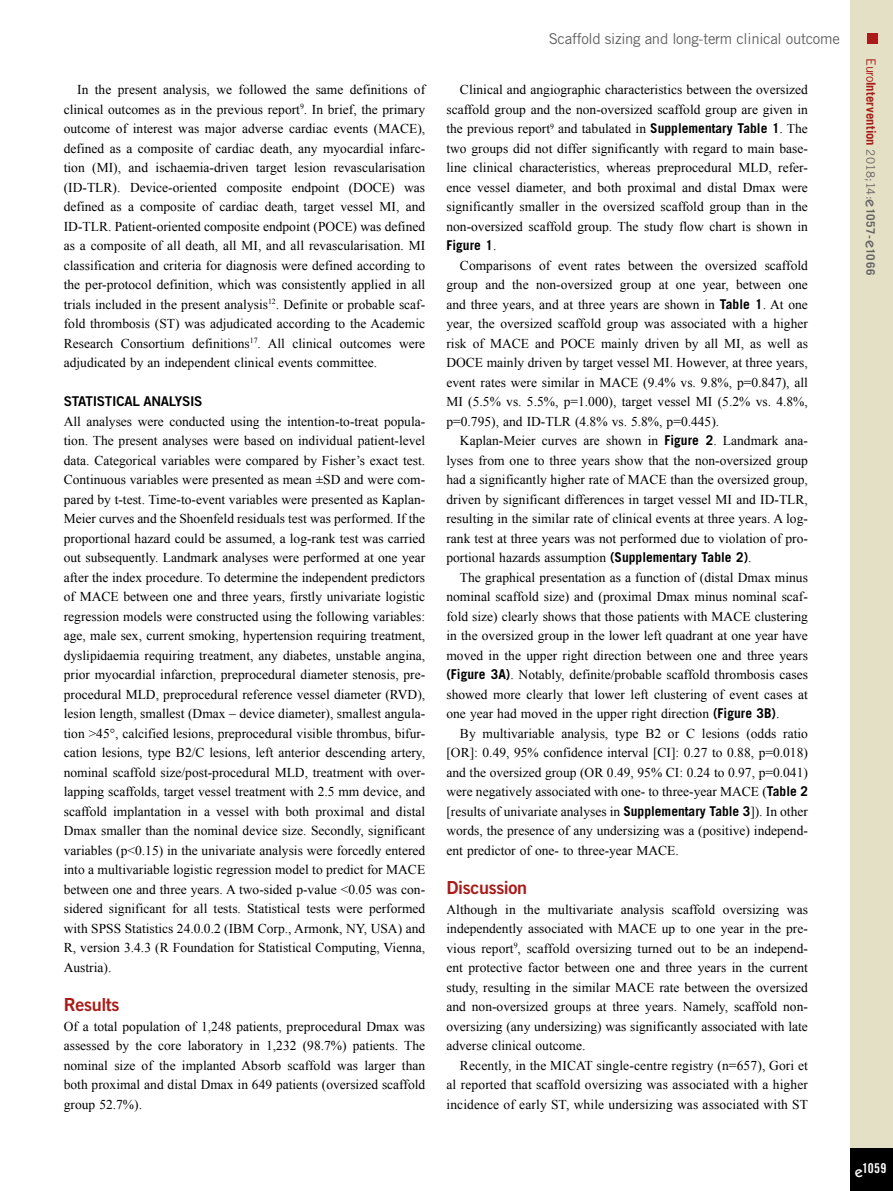
<style>
.page{position:relative;width:893px;height:1191px;background:#fff}
.page>*{position:absolute;margin:0;border:0;box-sizing:border-box;transform-origin:0 0}
.t1{font:18px "Trade Gothic LT Std Bd 2";letter-spacing:-.02em;color:#a91b18}
.t2{font:15px "Trade Gothic LT Std";letter-spacing:-.02em;color:#646363}
.t3{font:13.5px/19.5px "Times New Roman";color:#000;text-align:justify}
.t4{font:13.5px "Trade Gothic LT Std Bd 2";letter-spacing:-.02em;color:#000}
.t5{font:700 13.5px "Trade Gothic LT Std";color:#000}
.t6{font:13.5px "Trade Gothic LT Std Bd Cn 20";color:#fff}
.t7{font:700 12.75px "Trade Gothic LT Std";letter-spacing:.005em;color:#a91b18}
.s1{font-family:"Trade Gothic LT Std";font-weight:700}
.s2{font-family:"Times New Roman";font-weight:400}
.s3{font-weight:400}
.s4{font-weight:400;font-size:11.7px;color:#646363}
.s5{font-family:"ITC Kabel Std";font-weight:500;font-size:15px;color:#646363}
.s6{font-size:11.7px;color:#646363}
.s7{font-family:"ITC Kabel Std";font-weight:500;font-size:15px}
</style>
<div class="page">
<div style="left:850px;top:0;width:43px;height:1191px;background:#e4e0c5"></div>
<div style="left:850px;top:1148px;width:43px;height:43px;background:#000"></div>
<div style="left:867px;top:34px;width:11px;height:10px;background:#a91b18"></div>
<p class="t3" style="left:64px;top:80px;width:363px;text-indent:14px">In the present analysis, we followed the same definitions of clinical outcomes as in the previous report<sup>9</sup>. In brief, the primary outcome of interest was major adverse cardiac events (MACE), defined as a composite of cardiac death, any myocardial infarc&shy;tion (MI), and ischaemia-driven target lesion revascularisation (ID-TLR). Device-oriented composite endpoint (DOCE) was defined as a composite of cardiac death, target vessel MI, and ID-TLR. Patient-oriented composite endpoint (POCE) was defined as a composite of all death, all MI, and all revascularisation. MI classification and criteria for diagnosis were defined according to the per-protocol definition, which was consistently applied in all trials included in the present analysis<sup>12</sup>. Definite or probable scaf&shy;fold thrombosis (ST) was adjudicated according to the Academic Research Consortium definitions<sup>17</sup>. All clinical outcomes were adjudicated by an independent clinical events committee.</p>
<p class="t4" style="left:64px;top:393px;width:140px">STATISTICAL ANALYSIS</p>
<p class="t3" style="left:64px;top:411px;width:363px">All analyses were conducted using the intention-to-treat popula&shy;tion. The present analyses were based on individual patient-level data. Categorical variables were compared by Fisher’s exact test.<br>Continuous variables were presented as mean ±SD and were com&shy;pared by t-test. Time-to-event variables were presented as Kaplan-Meier curves and the Shoenfeld residuals test was performed. If the proportional hazard could be assumed, a log-rank test was carried out subsequently. Landmark analyses were performed at one year after the index procedure. To determine the independent predictors of MACE between one and three years, firstly univariate logistic regression models were constructed using the following variables: age, male sex, current smoking, hypertension requiring treatment, dyslipidaemia requiring treatment, any diabetes, unstable angina, prior myocardial infarction, preprocedural diameter stenosis, pre&shy;procedural MLD, preprocedural reference vessel diameter (RVD), lesion length, smallest (Dmax – device diameter), smallest angula&shy;tion &gt;45°, calcified lesions, preprocedural visible thrombus, bifur&shy;cation lesions, type B2/C lesions, left anterior descending artery, nominal scaffold size/post-procedural MLD, treatment with over&shy;lapping scaffolds, target vessel treatment with 2.5 mm device, and scaffold implantation in a vessel with both proximal and distal Dmax smaller than the nominal device size. Secondly, significant variables (p&lt;0.15) in the univariate analysis were forcedly entered into a multivariable logistic regression model to predict for MACE between one and three years. A two-sided p-value &lt;0.05 was con&shy;sidered significant for all tests. Statistical tests were performed with SPSS Statistics 24.0.0.2 (IBM Corp., Armonk, NY, USA) and R, version 3.4.3 (R Foundation for Statistical Computing, Vienna, Austria).</p>
<h1 class="t1" style="left:64px;top:993px;width:57px">Results</h1>
<p class="t3" style="left:64px;top:1016px;width:363px">Of a total population of 1,248 patients, preprocedural Dmax was assessed by the core laboratory in 1,232 (98.7%) patients. The nominal size of the implanted Absorb scaffold was larger than both proximal and distal Dmax in 649 patients (oversized scaffold group 52.7%).</p>
<p class="t2" style="left:549px;top:30px;width:293px">Scaffold sizing and long-term clinical outcome</p>
<p class="t3" style="left:446px;top:80px;width:363px;text-indent:14px">Clinical and angiographic characteristics between the oversized scaffold group and the non-oversized scaffold group are given in the previous report<sup>9</sup> and tabulated in <span class="s1">Supplementary Table 1</span>. The two groups did not differ significantly with regard to main base&shy;line clinical characteristics, whereas preprocedural MLD, refer&shy;ence vessel diameter, and both proximal and distal Dmax were significantly smaller in the oversized scaffold group than in the non-oversized scaffold group. The study flow chart is shown in</p>
<p class="t5" style="left:446px;top:237px;width:51px">Figure 1<span class="s2">.</span></p>
<p class="t3" style="left:446px;top:255px;width:363px;text-indent:14px">Comparisons of event rates between the oversized scaffold group and the non-oversized group at one year, between one and three years, and at three years are shown in <span class="s1">Table 1</span>. At one year, the oversized scaffold group was associated with a higher risk of MACE and POCE mainly driven by all MI, as well as DOCE mainly driven by target vessel MI. However, at three years, event rates were similar in MACE (9.4% vs. 9.8%, p=0.847), all MI (5.5% vs. 5.5%, p=1.000), target vessel MI (5.2% vs. 4.8%, p=0.795), and ID-TLR (4.8% vs. 5.8%, p=0.445).</p>
<p class="t3" style="left:446px;top:431px;width:363px;text-indent:14px">Kaplan-Meier curves are shown in <span class="s1">Figure 2</span>. Landmark ana&shy;lyses from one to three years show that the non-oversized group had a significantly higher rate of MACE than the oversized group, driven by significant differences in target vessel MI and ID-TLR, resulting in the similar rate of clinical events at three years. A log&shy;rank test at three years was not performed due to violation of pro&shy;portional hazards assumption <span class="s1">(Supplementary Table 2)</span>.</p>
<p class="t3" style="left:446px;top:567px;width:363px;text-indent:14px">The graphical presentation as a function of (distal Dmax minus nominal scaffold size) and (proximal Dmax minus nominal scaf&shy;fold size) clearly shows that those patients with MACE clustering in the oversized group in the lower left quadrant at one year have moved in the upper right direction between one and three years <span class="s1">(Figure 3A)</span>. Notably, definite/probable scaffold thrombosis cases showed more clearly that lower left clustering of event cases at one year had moved in the upper right direction <span class="s1">(Figure 3B)</span>.</p>
<p class="t3" style="left:446px;top:723px;width:363px;text-indent:14px">By multivariable analysis, type B2 or C lesions (odds ratio [OR]: 0.49, 95% confidence interval [CI]: 0.27 to 0.88, p=0.018) and the oversized group (OR 0.49, 95% CI: 0.24 to 0.97, p=0.041) were negatively associated with one- to three-year MACE (<span class="s1">Table 2 </span>[results of univariate analyses in <span class="s1">Supplementary Table 3</span>]). In other words, the presence of any undersizing was a (positive) independ&shy;ent predictor of one- to three-year MACE.</p>
<h1 class="t1" style="left:446px;top:876px;width:82px">Discussion</h1>
<p class="t3" style="left:446px;top:899px;width:363px">Although in the multivariate analysis scaffold oversizing was independently associated with MACE up to one year in the pre&shy;vious report<sup>9</sup>, scaffold oversizing turned out to be an independ&shy;ent protective factor between one and three years in the current study, resulting in the similar MACE rate between the oversized and non-oversized groups at three years. Namely, scaffold non&shy;oversizing (any undersizing) was significantly associated with late adverse clinical outcome.</p>
<p class="t3" style="left:446px;top:1055px;width:363px;text-indent:14px">Recently, in the MICAT single-centre registry (n=657), Gori et al reported that scaffold oversizing was associated with a higher incidence of early ST, while undersizing was associated with ST</p>
<p class="t7" style="left:879px;top:58px;width:218px;rotate:90deg"><span class="s3">Euro</span>Intervention <span class="s4">2018;14:</span><span class="s5">e</span><span class="s6">1057-</span><span class="s5">e</span><span class="s6">1066</span></p>
<p class="t6" style="left:855px;top:1160px;width:33px"><span class="s7">e</span>1059</p>
</div>
